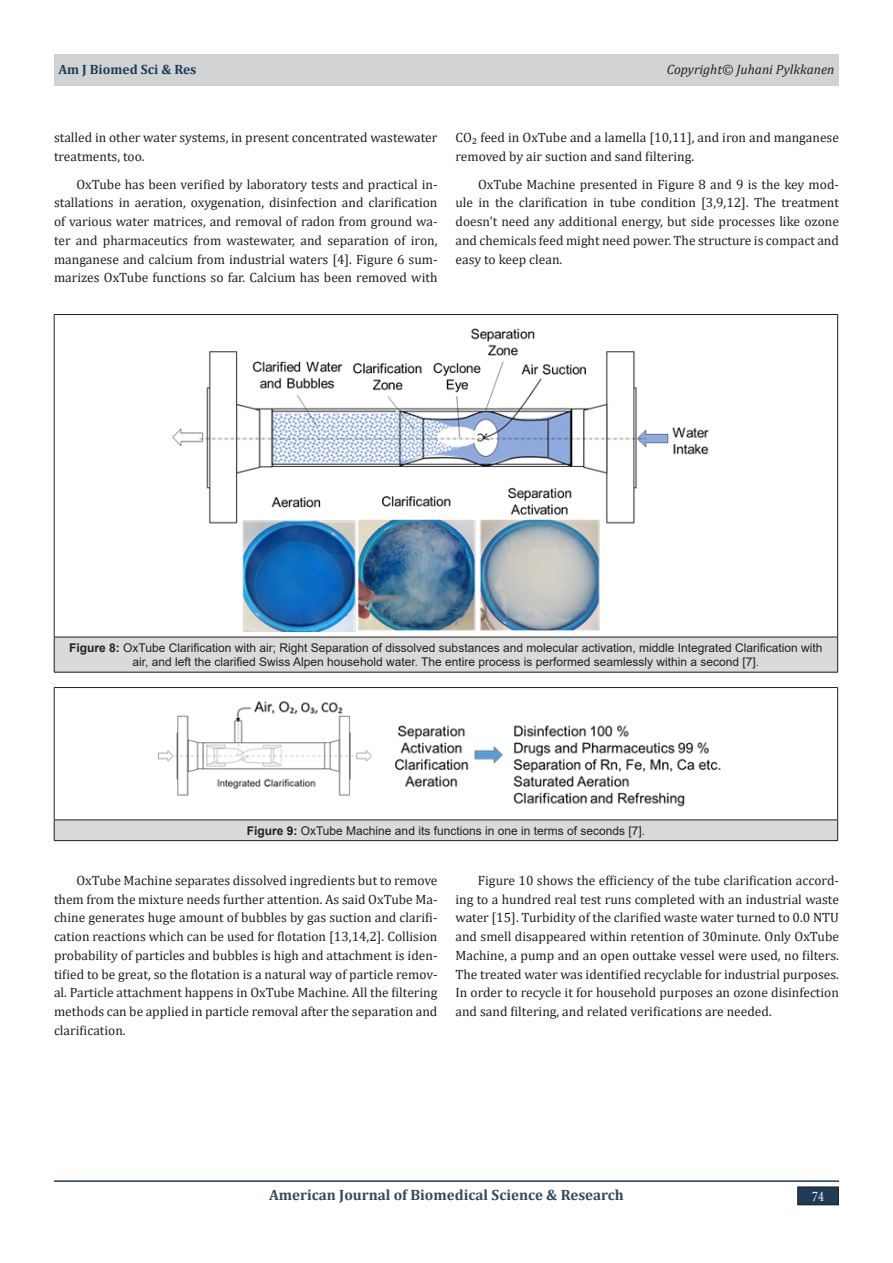
<style>
.page{position:relative;width:893px;height:1263px;background:#fff}
.page>*{position:absolute;margin:0;border:0;box-sizing:border-box;transform-origin:0 0}
.t1{font:700 15px "Cambria";color:#34495e}
.t2{font:14.7px "Minion Pro";color:#fff;scale:.83 1}
.t3{font:13.5px/18.8px "Cambria";color:#231f20;text-align:justify}
.t4{font:italic 13.5px "Cambria";color:#231f20}
.t5{font:700 13.5px "Cambria";color:#1e3c5a}
.t6{font:12px/14.4px "Arial";color:#231f20;text-align:center}
.s1{font-weight:700}
</style>
<div class="page">
<hr style="left:54px;top:1180px;width:785px;height:2px;background:#1e3c5a">
<div style="left:54px;top:54px;width:785px;height:31px;background:#d1d2d4"></div>
<div style="left:798px;top:1187px;width:40px;height:18px;background:#1e3c5a"></div>
<div style="left:797px;top:1186px;width:42px;height:19px;border:1px solid #231f20"></div>
<div style="left:54px;top:637px;width:784px;height:35px;background:#dadada"></div>
<hr style="left:54px;top:314px;width:784px;height:1px;background:#231f20">
<hr style="left:54px;top:315px;width:1px;height:322px;background:#231f20">
<hr style="left:837px;top:315px;width:1px;height:322px;background:#231f20">
<hr style="left:54px;top:637px;width:784px;height:1px;background:#231f20">
<hr style="left:54px;top:637px;width:1px;height:35px;background:#231f20">
<hr style="left:837px;top:637px;width:1px;height:35px;background:#231f20">
<hr style="left:54px;top:672px;width:784px;height:1px;background:#231f20">
<img style="left:172px;top:328px;width:537px;height:303px">
<div style="left:54px;top:820px;width:784px;height:21px;background:#dadada"></div>
<hr style="left:54px;top:687px;width:784px;height:1px;background:#231f20">
<hr style="left:54px;top:688px;width:1px;height:132px;background:#231f20">
<hr style="left:837px;top:688px;width:1px;height:132px;background:#231f20">
<hr style="left:54px;top:820px;width:784px;height:1px;background:#231f20">
<svg style="left:54px;top:820px;width:1px;height:20px"></svg>
<svg style="left:837px;top:820px;width:1px;height:20px"></svg>
<hr style="left:54px;top:840px;width:784px;height:1px;background:#231f20">
<img style="left:159px;top:700px;width:562px;height:107px">
<p class="t5" style="left:58px;top:59px;width:139px">Am J Biomed Sci &amp; Res</p>
<p class="t4" style="left:667px;top:59px;width:169px">Copyright© Juhani Pylkkanen</p>
<p class="t3" style="left:54px;top:128px;width:385px">stalled in other water systems, in present concentrated wastewater treatments, too.</p>
<p class="t3" style="left:54px;top:175px;width:385px;text-indent:23px">OxTube has been verified by laboratory tests and practical in&shy;stallations in aeration, oxygenation, disinfection and clarification of various water matrices, and removal of radon from ground wa&shy;ter and pharmaceutics from wastewater, and separation of iron, manganese and calcium from industrial waters [4]. Figure 6 sum&shy;marizes OxTube functions so far. Calcium has been removed with</p>
<p class="t3" style="left:455px;top:128px;width:385px">CO₂ feed in OxTube and a lamella [10,11], and iron and manganese removed by air suction and sand filtering.</p>
<p class="t3" style="left:455px;top:175px;width:385px;text-indent:23px">OxTube Machine presented in Figure 8 and 9 is the key mod&shy;ule in the clarification in tube condition [3,9,12]. The treatment doesn’t need any additional energy, but side processes like ozone and chemicals feed might need power. The structure is compact and easy to keep clean.</p>
<p class="t6" style="left:69px;top:640px;width:755px"><span class="s1">Figure 8:</span> OxTube Clarification with air; Right Separation of dissolved substances and molecular activation, middle Integrated Clarification with air, and left the clarified Swiss Alpen household water. The entire process is performed seamlessly within a second [7].</p>
<p class="t6" style="left:247px;top:823px;width:400px"><span class="s1">Figure 9:</span> OxTube Machine and its functions in one in terms of seconds [7].</p>
<p class="t3" style="left:54px;top:871px;width:385px;text-indent:23px">OxTube Machine separates dissolved ingredients but to remove them from the mixture needs further attention. As said OxTube Ma&shy;chine generates huge amount of bubbles by gas suction and clarifi&shy;cation reactions which can be used for flotation [13,14,2]. Collision probability of particles and bubbles is high and attachment is iden&shy;tified to be great, so the flotation is a natural way of particle remov&shy;al. Particle attachment happens in OxTube Machine. All the filtering methods can be applied in particle removal after the separation and clarification.</p>
<p class="t3" style="left:455px;top:871px;width:385px;text-indent:23px">Figure 10 shows the efficiency of the tube clarification accord&shy;ing to a hundred real test runs completed with an industrial waste water [15]. Turbidity of the clarified waste water turned to 0.0 NTU and smell disappeared within retention of 30minute. Only OxTube Machine, a pump and an open outtake vessel were used, no filters.<br>The treated water was identified recyclable for industrial purposes.<br>In order to recycle it for household purposes an ozone disinfection and sand filtering, and related verifications are needed.</p>
<p class="t1" style="left:269px;top:1184px;width:356px">American Journal of Biomedical Science &amp; Research</p>
<p class="t2" style="left:812px;top:1187px;width:16px">74</p>
</div>
